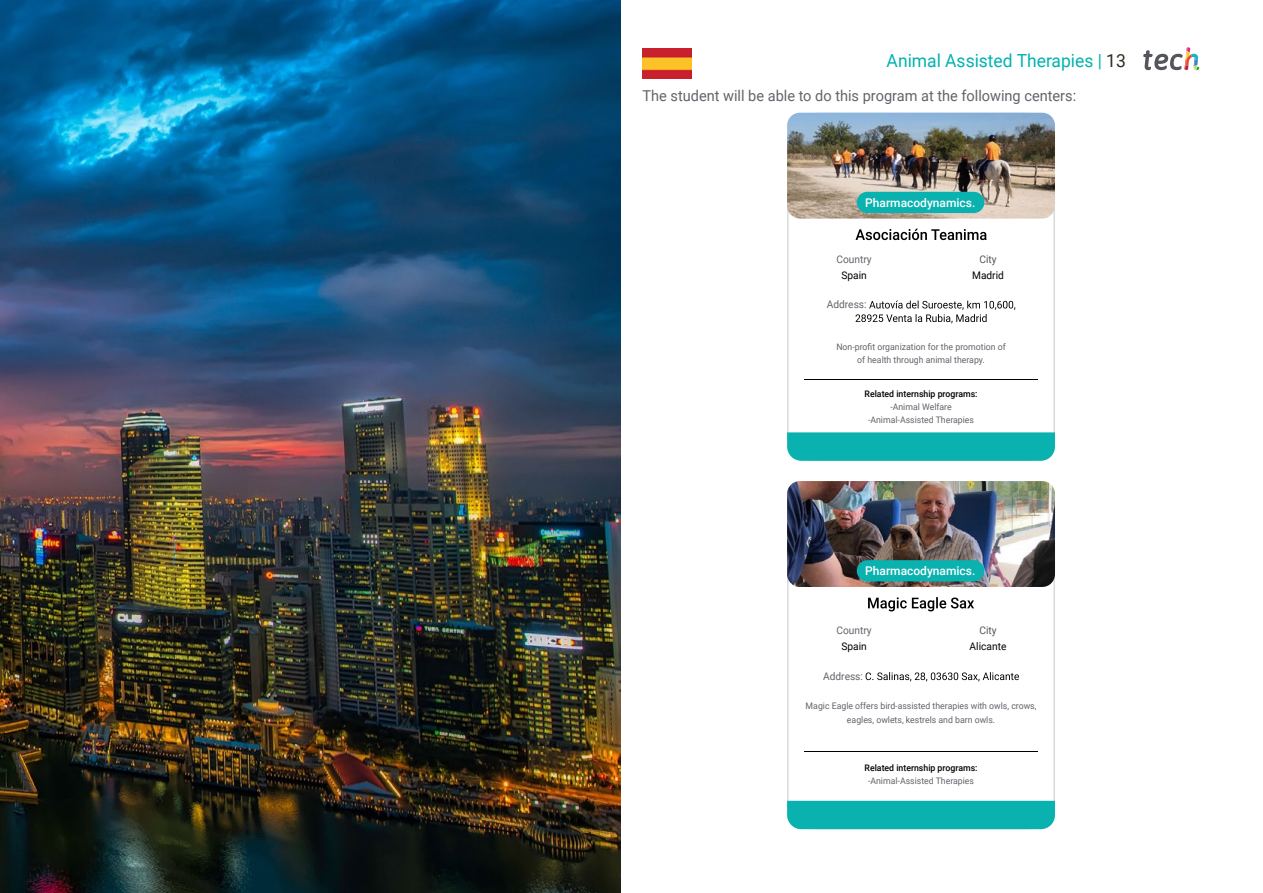
<style>
.page{position:relative;width:1263px;height:893px;background:#fff}
.page>*{position:absolute;margin:0;border:0;box-sizing:border-box;transform-origin:0 0}
.t1{font:18px "Roboto";color:#00b2af}
.t2{font:15px "Roboto";color:#61646a}
.t3{font:500 12px "Roboto";color:#fff}
.t4{font:10.5px "Roboto";color:#61646a}
.t5{font:10.5px "Roboto";color:#000}
.t6{font:10.5px "Roboto";color:#52555b}
.t7{font:9px/13.5px "Roboto";color:#61646a;text-align:center}
.t8{font:500 9px "Roboto";color:#000}
.s1{color:#312e20}
</style>
<div class="page">
<img style="left:642px;top:49px;width:50px;height:30px">
<img style="left:0;top:0;width:621px;height:893px">
<svg style="left:1143px;top:47px;width:56px;height:24px"></svg>
<svg style="left:787px;top:112px;width:268px;height:320px"></svg>
<img style="left:787px;top:113px;width:268px;height:106px">
<div style="left:857px;top:192px;width:127px;height:21px;background:#09b2af;border-radius:11px"></div>
<svg style="left:787px;top:432px;width:268px;height:29px;background:#10b4b1"></svg>
<hr style="left:804px;top:379px;width:234px;height:1px;background:#000">
<svg style="left:855px;top:229px;width:131px;height:11px"></svg>
<svg style="left:855px;top:301px;width:160px;height:22px"></svg>
<svg style="left:787px;top:587px;width:268px;height:243px"></svg>
<img style="left:787px;top:481px;width:268px;height:106px">
<div style="left:857px;top:560px;width:127px;height:21px;background:#09b2af;border-radius:11px"></div>
<div style="left:787px;top:801px;width:268px;height:28px;background:#09b2af"></div>
<hr style="left:804px;top:752px;width:234px;height:1px;background:#000">
<svg style="left:868px;top:597px;width:106px;height:14px"></svg>
<svg style="left:865px;top:672px;width:154px;height:9px"></svg>
<h1 class="t1" style="left:887px;top:48px;width:241px">Animal Assisted Therapies | <span class="s1">13</span></h1>
<h2 class="t2" style="left:642px;top:86px;width:435px">The student will be able to do this program at the following centers:</h2>
<h3 class="t3" style="left:865px;top:194px;width:112px">Pharmacodynamics.</h3>
<p class="t4" style="left:836px;top:251px;width:37px">Country</p>
<p class="t5" style="left:841px;top:268px;width:27px">Spain</p>
<p class="t6" style="left:979px;top:251px;width:19px">City</p>
<p class="t5" style="left:972px;top:268px;width:33px">Madrid</p>
<p class="t4" style="left:827px;top:297px;width:41px">Address:</p>
<p class="t7" style="left:836px;top:339px;width:171px">Non-profit organization for the promotion of of health through animal therapy.</p>
<p class="t8" style="left:865px;top:387px;width:114px">Related internship programs:</p>
<p class="t7" style="left:868px;top:400px;width:108px">-Animal Welfare -Animal-Assisted Therapies</p>
<h3 class="t3" style="left:865px;top:563px;width:112px">Pharmacodynamics.</h3>
<p class="t4" style="left:836px;top:623px;width:37px">Country</p>
<p class="t5" style="left:841px;top:639px;width:27px">Spain</p>
<p class="t6" style="left:979px;top:623px;width:19px">City</p>
<p class="t5" style="left:970px;top:639px;width:38px">Alicante</p>
<p class="t4" style="left:823px;top:669px;width:41px">Address:</p>
<p class="t7" style="left:806px;top:699px;width:232px">Magic Eagle offers bird-assisted therapies with owls, crows, eagles, owlets, kestrels and barn owls.</p>
<p class="t8" style="left:865px;top:762px;width:114px">Related internship programs:</p>
<p class="t7" style="left:868px;top:774px;width:108px">-Animal-Assisted Therapies</p>
</div>
